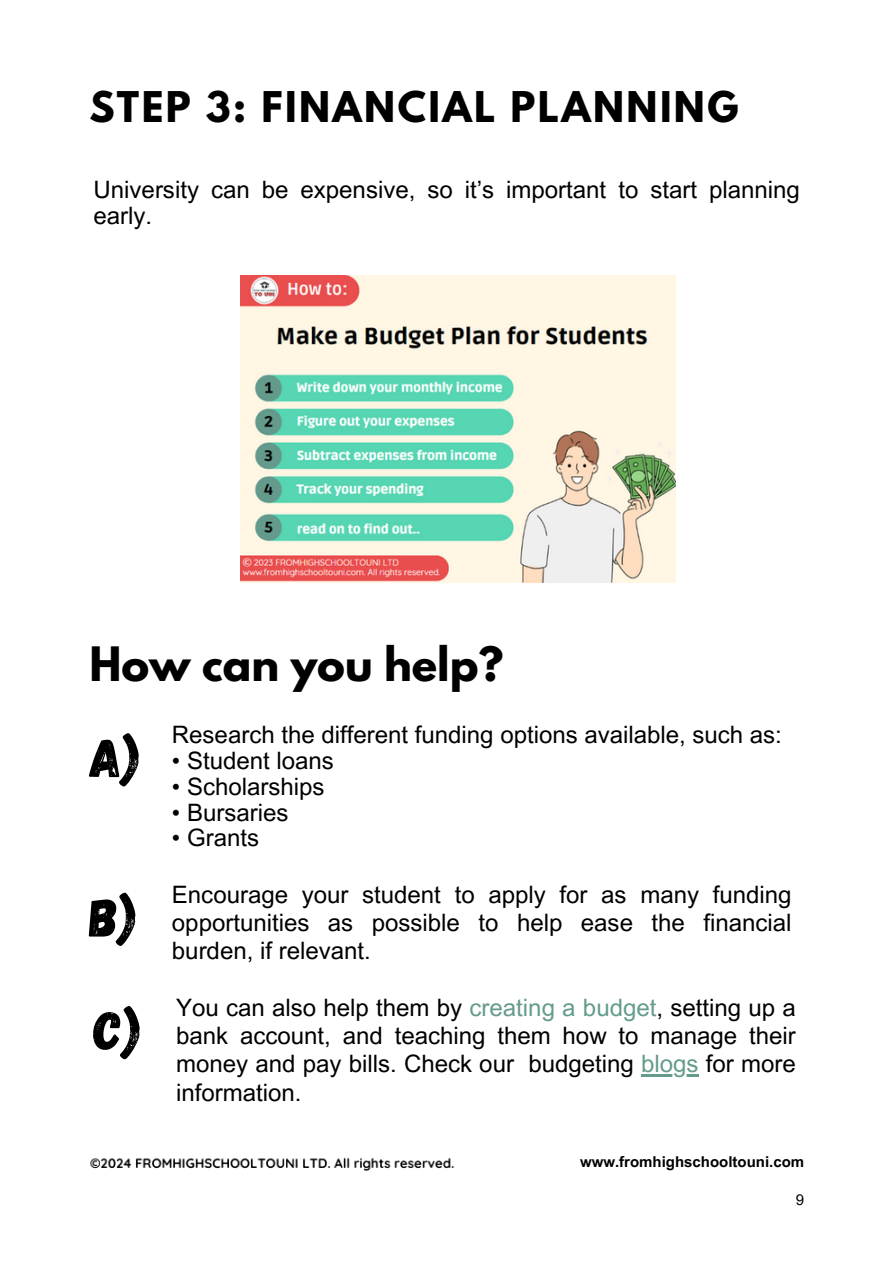
<style>
.page{position:relative;width:894px;height:1264px;background:#fff}
.page>*{position:absolute;margin:0;border:0;box-sizing:border-box;transform-origin:0 0}
.t1{font:54px "Gagalin";color:#000}
.t2{font:700 42px "League Spartan";color:#000}
.t3{font:700 37.5px "League Spartan";letter-spacing:.065em;color:#000}
.t4{font:24px/28.2px "Arial MT Pro";color:#000;text-align:justify}
.t5{font:700 15px "Arial MT Pro";color:#000}
.t6{font:15px "Arial MT Pro";color:#000}
.s1{color:#649b8c}
</style>
<div class="page">
<img style="left:90px;top:1157px;width:365px;height:14px">
<img style="left:241px;top:275px;width:434px;height:307px">
<hr style="left:641px;top:1074px;width:57px;height:2px;background:#649b8c">
<h3 class="t3" style="left:89px;top:88px;width:650px">STEP 3: FINANCIAL PLANNING</h3>
<h2 class="t4" style="left:94px;top:180px;width:707px;line-height:25.8px">University can be expensive, so it’s important to start planning early.</h2>
<p class="t2" style="left:89px;top:643px;width:415px">How can you help?</p>
<h1 class="t1" style="left:89px;top:722px;width:52px">a)</h1>
<h1 class="t1" style="left:89px;top:882px;width:49px">B)</h1>
<p class="t1" style="left:94px;top:995px;width:49px">C)</p>
<h5 class="t4" style="left:172px;top:723px;width:611px">Research the different funding options available, such as:</h5>
<h5 class="t4" style="left:172px;top:749px;width:163px">• Student loans</h5>
<h5 class="t4" style="left:172px;top:775px;width:154px">• Scholarships</h5>
<h5 class="t4" style="left:172px;top:801px;width:118px">• Bursaries</h5>
<h5 class="t4" style="left:172px;top:827px;width:89px">• Grants</h5>
<h5 class="t4" style="left:172px;top:883px;width:621px">Encourage your student to apply for as many funding opportunities as possible to help ease the financial burden, if relevant.</h5>
<h5 class="t4" style="left:176px;top:996px;width:621px">You can also help them by <span class="s1">creating a budget</span>, setting up a bank account, and teaching them how to manage their money and pay bills. Check our budgeting <span class="s1">blogs</span> for more</h5>
<p class="t4" style="left:176px;top:1080px;width:127px">information.</p>
<h5 class="t5" style="left:580px;top:1155px;width:226px">www.fromhighschooltouni.com</h5>
<p class="t6" style="left:795px;top:1193px;width:10px">9</p>
</div>
